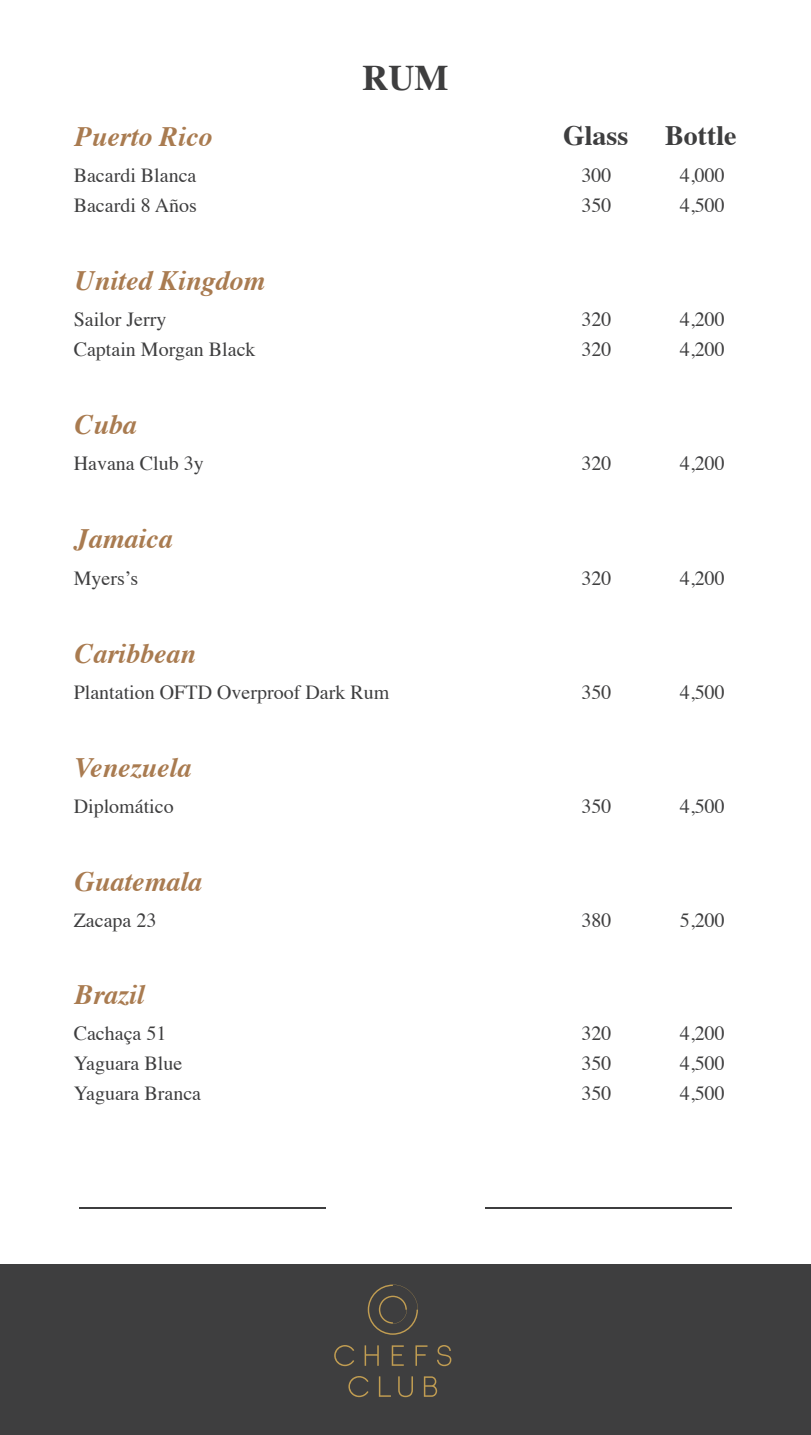
<style>
.page{position:relative;width:811px;height:1435px;background:#fff}
.page>*{position:absolute;margin:0;border:0;box-sizing:border-box;transform-origin:0 0}
.t1{font:700 36px "Times";color:#3e3e3f}
.t2{font:italic 700 28px "Times";color:#a97b50}
.t3{font:700 28px "Times";color:#3e3e3f}
.t4{font:20px/30px "Times";color:#3e3e3f}
</style>
<div class="page">
<div style="left:0;top:1264px;width:811px;height:170px;background:#3e3e3f"></div>
<svg style="left:379px;top:1376px;width:12px;height:20px"></svg>
<svg style="left:398px;top:1376px;width:15px;height:21px"></svg>
<svg style="left:424px;top:1376px;width:13px;height:20px"></svg>
<svg style="left:348px;top:1376px;width:20px;height:21px"></svg>
<svg style="left:364px;top:1345px;width:15px;height:20px"></svg>
<svg style="left:392px;top:1345px;width:12px;height:20px"></svg>
<svg style="left:415px;top:1345px;width:12px;height:20px"></svg>
<svg style="left:437px;top:1345px;width:14px;height:21px"></svg>
<svg style="left:334px;top:1345px;width:20px;height:21px"></svg>
<svg style="left:368px;top:1284px;width:50px;height:50px"></svg>
<hr style="left:79px;top:1206px;width:246px;height:2px;background:#3e3e3f">
<hr style="left:485px;top:1206px;width:246px;height:2px;background:#3e3e3f">
<h1 class="t1" style="left:362px;top:44px;width:87px">RUM</h1>
<h2 class="t2" style="left:75px;top:110px;width:139px">Puerto Rico</h2>
<h2 class="t3" style="left:563px;top:109px;width:67px">Glass</h2>
<h2 class="t3" style="left:665px;top:109px;width:73px">Bottle</h2>
<p class="t4" style="left:74px;top:159px;width:124px">Bacardi Blanca</p>
<p class="t4" style="left:679px;top:159px;width:46px">4,000</p>
<p class="t4" style="left:74px;top:189px;width:125px">Bacardi 8 Años</p>
<p class="t4" style="left:679px;top:189px;width:46px">4,500</p>
<p class="t4" style="left:581px;top:159px;width:31px">300<br>350</p>
<h2 class="t2" style="left:75px;top:254px;width:192px">United Kingdom</h2>
<p class="t4" style="left:74px;top:303px;width:94px">Sailor Jerry</p>
<p class="t4" style="left:679px;top:303px;width:46px">4,200</p>
<p class="t4" style="left:74px;top:333px;width:183px">Captain Morgan Black</p>
<p class="t4" style="left:679px;top:333px;width:46px">4,200</p>
<p class="t4" style="left:581px;top:303px;width:31px">320<br>320</p>
<h2 class="t2" style="left:75px;top:398px;width:64px">Cuba</h2>
<p class="t4" style="left:74px;top:447px;width:131px">Havana Club 3y</p>
<p class="t4" style="left:581px;top:447px;width:31px">320</p>
<p class="t4" style="left:679px;top:447px;width:46px">4,200</p>
<h2 class="t2" style="left:75px;top:512px;width:99px">Jamaica</h2>
<p class="t4" style="left:74px;top:561px;width:66px">Myers’s</p>
<p class="t4" style="left:581px;top:561px;width:31px">320</p>
<p class="t4" style="left:679px;top:561px;width:46px">4,200</p>
<h2 class="t2" style="left:75px;top:627px;width:123px">Caribbean</h2>
<p class="t4" style="left:74px;top:675px;width:317px">Plantation OFTD Overproof Dark Rum</p>
<p class="t4" style="left:581px;top:675px;width:31px">350</p>
<p class="t4" style="left:679px;top:675px;width:46px">4,500</p>
<h2 class="t2" style="left:75px;top:741px;width:118px">Venezuela</h2>
<p class="t4" style="left:74px;top:789px;width:101px">Diplomático</p>
<p class="t4" style="left:581px;top:789px;width:31px">350</p>
<p class="t4" style="left:679px;top:789px;width:46px">4,500</p>
<h2 class="t2" style="left:75px;top:855px;width:129px">Guatemala</h2>
<p class="t4" style="left:74px;top:904px;width:84px">Zacapa 23</p>
<p class="t4" style="left:581px;top:904px;width:31px">380</p>
<p class="t4" style="left:679px;top:904px;width:46px">5,200</p>
<h2 class="t2" style="left:75px;top:968px;width:72px">Brazil</h2>
<p class="t4" style="left:74px;top:1016px;width:94px">Cachaça 51</p>
<p class="t4" style="left:679px;top:1016px;width:46px">4,200</p>
<p class="t4" style="left:74px;top:1046px;width:110px">Yaguara Blue</p>
<p class="t4" style="left:679px;top:1046px;width:46px">4,500</p>
<p class="t4" style="left:581px;top:1016px;width:31px">320<br>350</p>
<p class="t4" style="left:74px;top:1076px;width:129px">Yaguara Branca</p>
<p class="t4" style="left:581px;top:1076px;width:31px">350</p>
<p class="t4" style="left:679px;top:1076px;width:46px">4,500</p>
</div>
